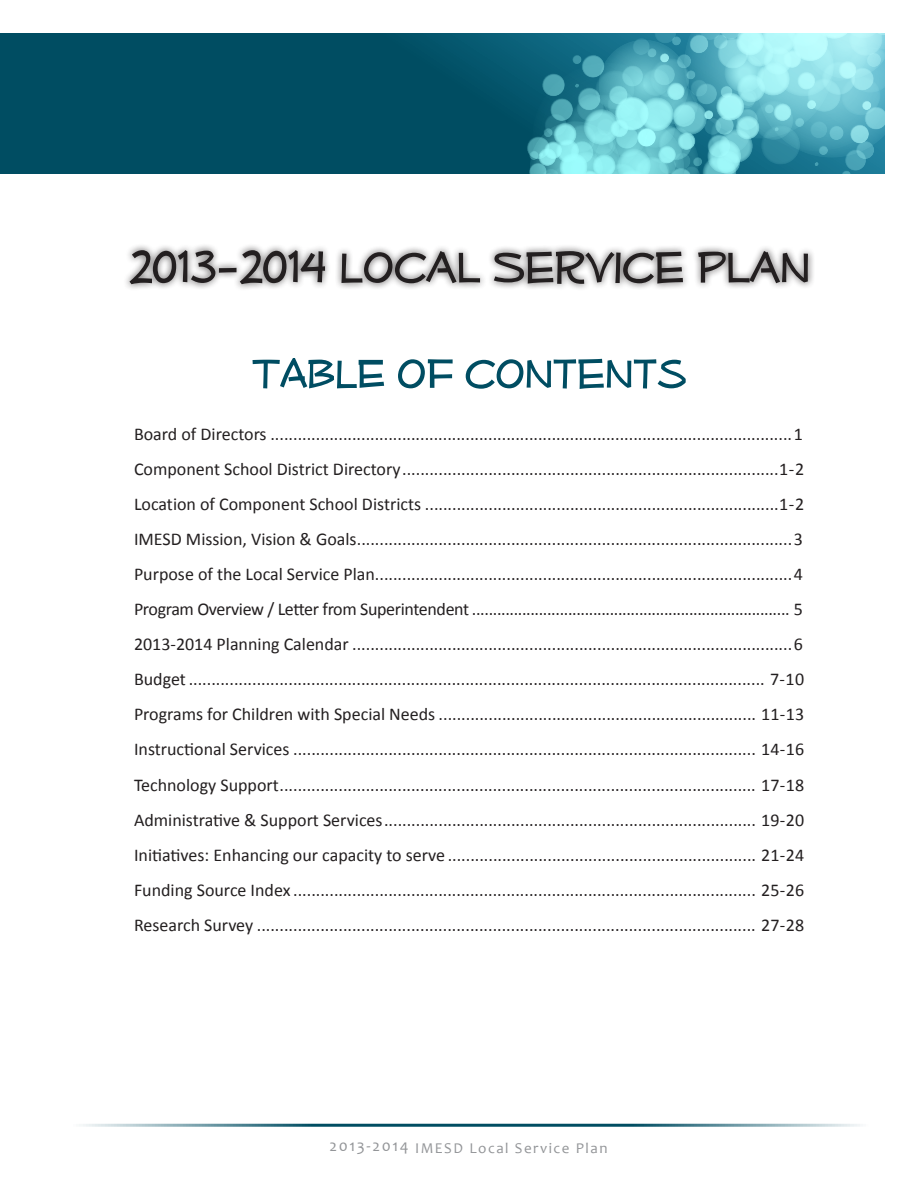
<style>
.page{position:relative;width:918px;height:1188px;background:#fff}
.page>*{position:absolute;margin:0;border:0;box-sizing:border-box;transform-origin:0 0}
.t1{font:54px "Mufferaw Free";color:#231f20}
.t2{font:51px "Mufferaw Free";color:#004d62}
.t3{font:18px "Calibri";color:#231f20}
.t4{font:18px "Calibri";letter-spacing:-.02em;color:#231f20}
.t5{font:15px "Candara";letter-spacing:.1em;color:#939598}
.s1{font-size:57px}
.s2{font-size:16.5px}
</style>
<div class="page">
<hr style="left:70px;top:1124px;width:799px;height:3px;background:#004d62">
<svg style="left:0;top:34px;width:884px;height:140px;background:#28788a"></svg>
<div style="left:123px;top:242px;width:692px;height:49px;background:#231f20;opacity:.75"></div>
<p class="t1" style="left:128px;top:240px;width:683px"><span class="s1">2013-2014</span> Local Service Plan</p>
<p class="t2" style="left:252px;top:348px;width:436px">TABLE of contents</p>
<p class="t3" style="left:134px;top:422px;width:671px">Board of Directors ...................................................................................................................1</p>
<p class="t3" style="left:134px;top:457px;width:672px">Component School District Directory...................................................................................1-2</p>
<p class="t3" style="left:134px;top:492px;width:672px">Location of Component School Districts ..............................................................................1-2</p>
<p class="t3" style="left:134px;top:528px;width:671px">IMESD Mission, Vision &amp; Goals................................................................................................3</p>
<p class="t3" style="left:134px;top:563px;width:671px">Purpose of the Local Service Plan............................................................................................4</p>
<p class="t4" style="left:134px;top:598px;width:671px">Program Overview / Letter from Superintendent ............................................................................ 5</p>
<p class="t3" style="left:134px;top:633px;width:671px">2013-2014 Planning Calendar .................................................................................................6</p>
<p class="t3" style="left:134px;top:668px;width:672px">Budget............................................................................................................................... 7-10</p>
<p class="t3" style="left:134px;top:703px;width:672px">Programs for Children with Special Needs ...................................................................... 11-13</p>
<p class="t3" style="left:134px;top:738px;width:672px">Instructional Services ...................................................................................................... 14-16</p>
<p class="t3" style="left:134px;top:773px;width:672px">Technology Support......................................................................................................... 17-18</p>
<p class="t3" style="left:134px;top:808px;width:672px">Administrative &amp; Support Services.................................................................................. 19-20</p>
<p class="t3" style="left:134px;top:843px;width:672px">Initiatives: Enhancing our capacity to serve .................................................................... 21-24</p>
<p class="t3" style="left:134px;top:879px;width:672px">Funding Source Index ...................................................................................................... 25-26</p>
<p class="t3" style="left:134px;top:914px;width:672px">Research Survey .............................................................................................................. 27-28</p>
<p class="t5" style="left:330px;top:1138px;width:279px"><span class="s2">2013-2014</span> IMESD Local Service Plan</p>
</div>
